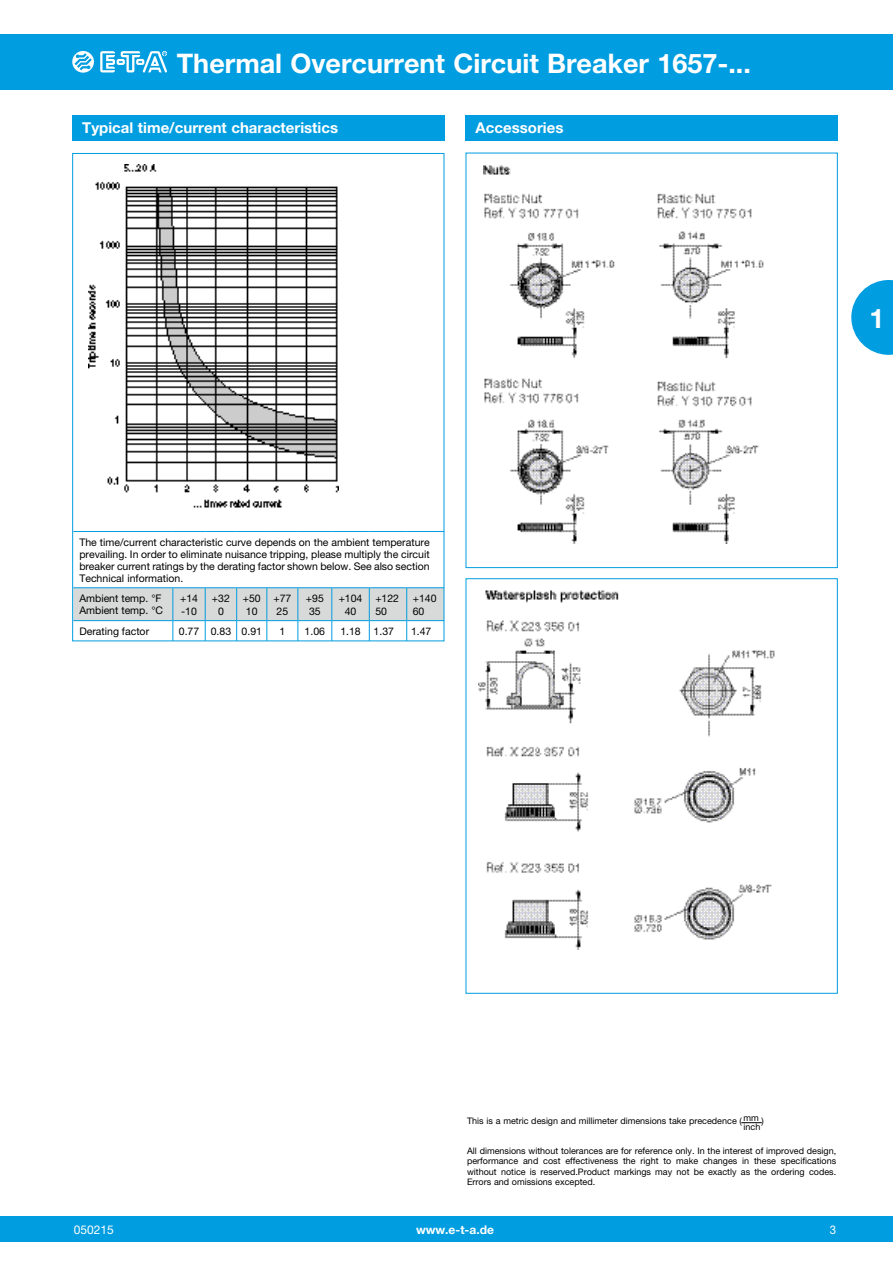
<style>
.page{position:relative;width:893px;height:1263px;background:#fff}
.page>*{position:absolute;margin:0;border:0;box-sizing:border-box;transform-origin:0 0}
.t1{font:700 27px "Helvetica Neue LT";color:#fff}
.t2{font:700 15px "Helvetica Neue LT";color:#fff}
.t3{font:700 12px "Helvetica Neue LT";color:#fff}
.t4{font:12px "Helvetica Neue LT";color:#fff}
.t5{font:12px "Helvetica Neue LT";color:#fff;scale:.95 1}
.t6{font:10.5px/12.6px "Helvetica Neue LT";color:#000}
.t7{font:9px/10.5px "Helvetica Neue LT";color:#000;text-align:justify}
</style>
<div class="page">
<div style="left:0;top:1216px;width:893px;height:26px;background:#009de0"></div>
<div style="left:0;top:34px;width:893px;height:55px;background:#009de0"></div>
<svg style="left:72px;top:51px;width:22px;height:22px"></svg>
<svg style="left:100px;top:51px;width:67px;height:21px"></svg>
<svg style="left:851px;top:280px;width:42px;height:75px"></svg>
<hr style="left:73px;top:531px;width:100px;height:1px;background:#009de0">
<hr style="left:173px;top:531px;width:32px;height:1px;background:#009de0">
<hr style="left:205px;top:531px;width:32px;height:1px;background:#009de0">
<hr style="left:237px;top:531px;width:30px;height:1px;background:#009de0">
<hr style="left:267px;top:531px;width:31px;height:1px;background:#009de0">
<hr style="left:298px;top:531px;width:34px;height:1px;background:#009de0">
<hr style="left:332px;top:531px;width:37px;height:1px;background:#009de0">
<hr style="left:369px;top:531px;width:38px;height:1px;background:#009de0">
<hr style="left:407px;top:531px;width:37px;height:1px;background:#009de0">
<hr style="left:73px;top:587px;width:100px;height:1px;background:#009de0">
<hr style="left:173px;top:587px;width:32px;height:1px;background:#009de0">
<hr style="left:205px;top:587px;width:32px;height:1px;background:#009de0">
<hr style="left:237px;top:587px;width:30px;height:1px;background:#009de0">
<hr style="left:267px;top:587px;width:31px;height:1px;background:#009de0">
<hr style="left:298px;top:587px;width:34px;height:1px;background:#009de0">
<hr style="left:332px;top:587px;width:37px;height:1px;background:#009de0">
<hr style="left:369px;top:587px;width:38px;height:1px;background:#009de0">
<hr style="left:407px;top:587px;width:37px;height:1px;background:#009de0">
<svg style="left:74px;top:588px;width:368px;height:51px"></svg>
<img style="left:88px;top:165px;width:251px;height:343px">
<div style="left:72px;top:115px;width:372px;height:25px;background:#009de0"></div>
<div style="left:466px;top:115px;width:372px;height:25px;background:#009de0"></div>
<img style="left:484px;top:165px;width:280px;height:378px">
<div style="left:466px;top:153px;width:372px;height:415px;border:1px solid #009de0"></div>
<img style="left:478px;top:590px;width:297px;height:360px">
<div style="left:466px;top:578px;width:372px;height:416px;border:1px solid #009de0"></div>
<svg style="left:741px;top:1122px;width:21px;height:1px"></svg>
<h1 class="t1" style="left:177px;top:46px;width:576px">Thermal Overcurrent Circuit Breaker 1657-...</h1>
<h2 class="t2" style="left:82px;top:118px;width:257px">Typical time/current characteristics</h2>
<h2 class="t2" style="left:476px;top:119px;width:89px">Accessories</h2>
<p class="t6" style="left:79px;top:536px;width:352px;line-height:12px;text-align:justify">The time/current characteristic curve depends on the ambient temperature prevailing. In order to eliminate nuisance tripping, please multiply the circuit breaker current ratings by the derating factor shown below. See also section Technical information.</p>
<p class="t6" style="left:79px;top:592px;width:85px;line-height:12px">Ambient temp. °F<br>Ambient temp. °C</p>
<p class="t6" style="left:180px;top:592px;width:19px">+14 -10</p>
<p class="t6" style="left:212px;top:592px;width:19px;text-align:center">+32<br>0</p>
<p class="t6" style="left:243px;top:592px;width:19px;text-align:center">+50<br>10</p>
<p class="t6" style="left:273px;top:592px;width:19px">+77<br>25</p>
<p class="t6" style="left:306px;top:592px;width:19px">+95<br>35</p>
<p class="t6" style="left:339px;top:592px;width:25px;text-align:center">+104<br>40</p>
<p class="t6" style="left:375px;top:592px;width:25px">+122<br>50</p>
<p class="t6" style="left:413px;top:592px;width:25px">+140<br>60</p>
<p class="t6" style="left:79px;top:625px;width:71px">Derating factor</p>
<p class="t6" style="left:179px;top:625px;width:85px">0.77 0.83 0.91</p>
<p class="t6" style="left:279px;top:625px;width:7px">1</p>
<p class="t6" style="left:305px;top:625px;width:22px">1.06</p>
<p class="t6" style="left:340px;top:625px;width:55px">1.18 1.37</p>
<p class="t6" style="left:411px;top:625px;width:22px">1.47</p>
<h1 class="t1" style="left:869px;top:302px;width:17px">1</h1>
<p class="t7" style="left:467px;top:1116px;width:298px">This is a metric design and millimeter dimensions take precedence ( mm )</p>
<p class="t7" style="left:743px;top:1122px;width:18px">inch</p>
<p class="t7" style="left:467px;top:1145px;width:371px">All dimensions without tolerances are for reference only. In the interest of improved design, performance and cost effectiveness the right to make changes in these specifications without notice is reserved.Product markings may not be exactly as the ordering codes.<br>Errors and omissions excepted.</p>
<p class="t4" style="left:74px;top:1222px;width:42px">050215</p>
<p class="t3" style="left:416px;top:1222px;width:79px">www.e-t-a.de</p>
<p class="t5" style="left:830px;top:1222px;width:8px">3</p>
</div>
